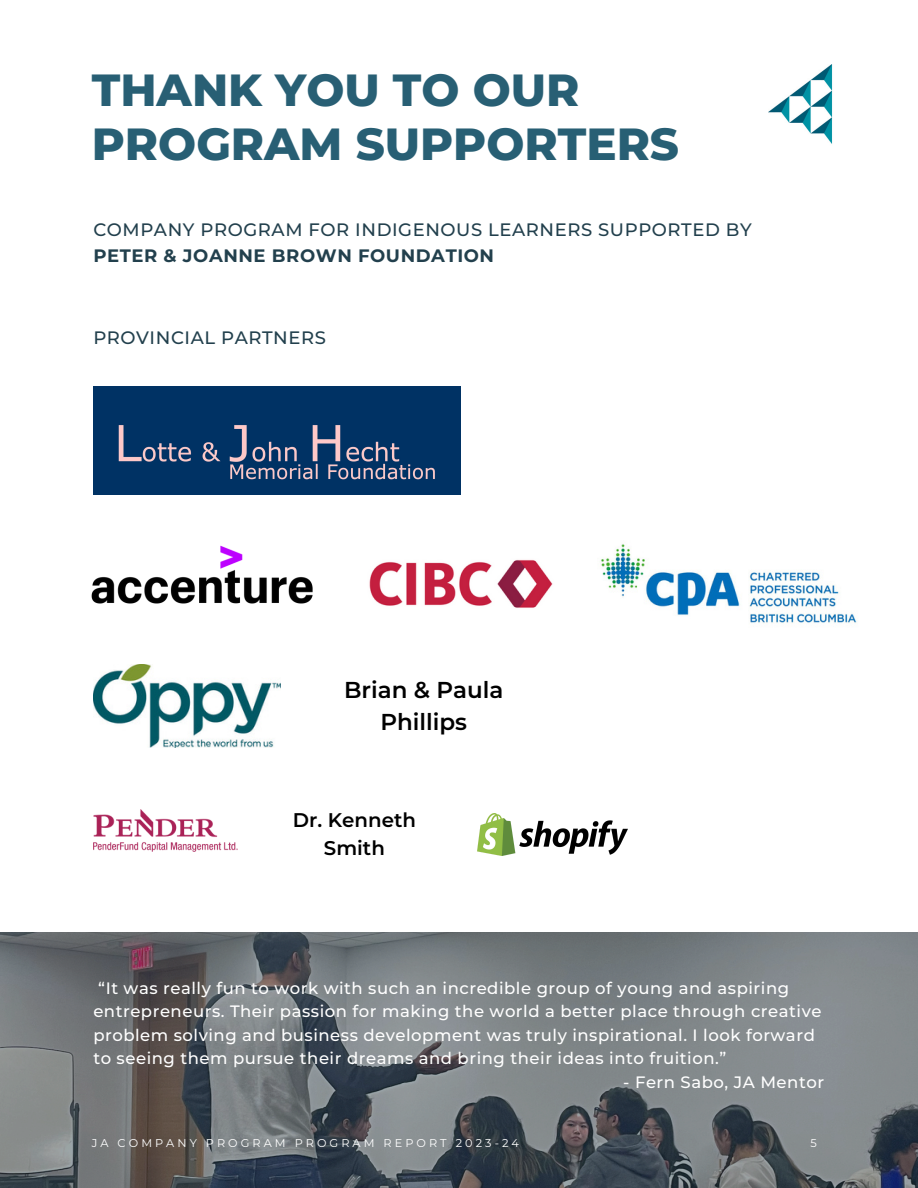
<style>
.page{position:relative;width:918px;height:1188px;background:#fff}
.page>*{position:absolute;margin:0;border:0;box-sizing:border-box;transform-origin:0 0}
.t1{font:800 45px/54px "Montserrat";color:#285f74}
.t2{font:600 22.95px/31.8px "Montserrat";color:#000;text-align:center}
.t3{font:600 19.8px/27.3px "Montserrat";color:#000;text-align:center}
.t4{font:500 18px/25.8px "Montserrat";letter-spacing:.03em;color:#22404d}
.t5{font:500 16.5px/23.7px "Montserrat";letter-spacing:.03em;color:#fff}
.t6{font:11.25px "Montserrat";letter-spacing:.27em;color:#fff}
.s1{font-weight:700}
</style>
<div class="page">
<img style="left:769px;top:64px;width:64px;height:80px">
<img style="left:93px;top:386px;width:367px;height:108px">
<img style="left:369px;top:559px;width:184px;height:49px">
<img style="left:92px;top:545px;width:220px;height:59px">
<img style="left:601px;top:544px;width:256px;height:79px">
<img style="left:93px;top:665px;width:187px;height:83px">
<img style="left:93px;top:809px;width:145px;height:43px">
<img style="left:478px;top:813px;width:149px;height:43px">
<svg style="left:0;top:933px;width:918px;height:255px;background:#6c7175"></svg>
<h1 class="t1" style="left:92px;top:63px;width:589px">THANK YOU TO OUR<br>PROGRAM SUPPORTERS</h1>
<p class="t4" style="left:93px;top:217px;width:660px">COMPANY PROGRAM FOR INDIGENOUS LEARNERS SUPPORTED BY<br><span class="s1">PETER &amp; JOANNE BROWN FOUNDATION</span></p>
<p class="t4" style="left:93px;top:324px;width:234px">PROVINCIAL PARTNERS</p>
<h3 class="t2" style="left:344px;top:674px;width:161px">Brian &amp; Paula<br>Phillips</h3>
<h3 class="t3" style="left:293px;top:807px;width:125px">Dr. Kenneth<br>Smith</h3>
<p class="t5" style="left:93px;top:976px;width:730px;text-indent:5px">“It was really fun to work with such an incredible group of young and aspiring entrepreneurs. Their passion for making the world a better place through creative problem solving and business development was truly inspirational. I look forward to seeing them pursue their dreams and bring their ideas into fruition.”</p>
<p class="t5" style="left:623px;top:1070px;width:202px">- Fern Sabo, JA Mentor</p>
<p class="t6" style="left:92px;top:1136px;width:429px">JA COMPANY PROGRAM PROGRAM REPORT 2023-24</p>
<p class="t6" style="left:811px;top:1136px;width:8px">5</p>
</div>
